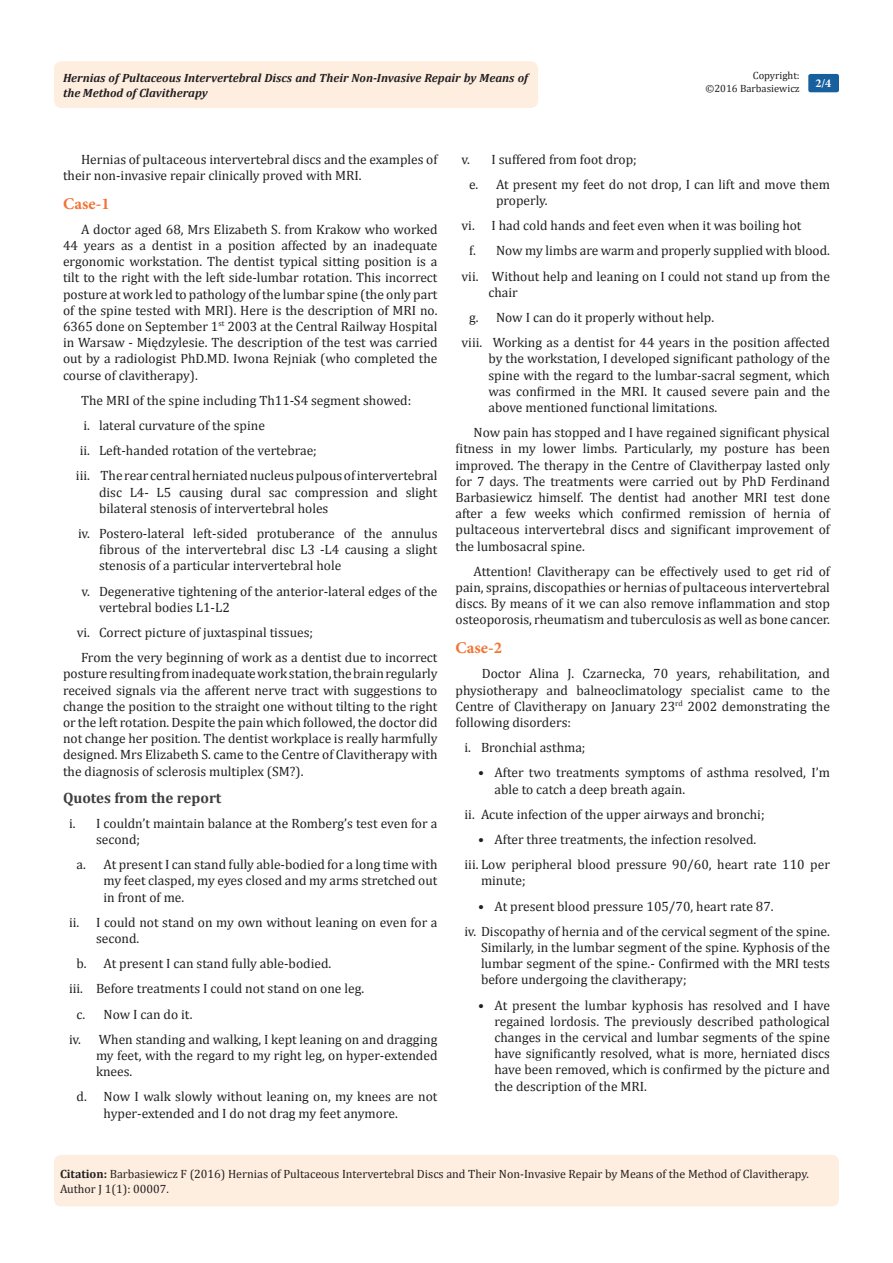
<style>
.page{position:relative;width:893px;height:1263px;background:#fff}
.page>*{position:absolute;margin:0;border:0;box-sizing:border-box;transform-origin:0 0}
.List_Paragraph{font:700 16.5px "Minion Pro";letter-spacing:.01em;color:#f37331}
.HTML_Preformatted{font:700 15px "Cambria";color:#3e3e3f}
.HTML_Preformatted-2{font:13.5px/16.2px "Cambria";color:#231f20;text-align:justify}
.List_Paragraph-2{font:13.5px/16.2px "Cambria";color:#231f20}
.t1{font:12px/14.4px "Cambria";color:#231f20}
.t2{font:italic 700 12px/14.4px "Cambria";color:#231f20}
.t3{font:700 12px "Minion Pro";color:#fff}
.t4{font:10.5px/12.6px "Cambria";color:#231f20;text-align:right}
.s1{font-weight:700}
</style>
<div class="page">
<div style="left:54px;top:61px;width:484px;height:47px;background:#feeee0;border-radius:8px"></div>
<div style="left:808px;top:74px;width:31px;height:18px;background:#18609d;border-radius:2px"></div>
<div style="left:54px;top:1155px;width:785px;height:51px;background:#feeee0;border-radius:7px"></div>
<p class="t4" style="left:705px;top:69px;width:96px">Copyright:<br>©2016 Barbasiewicz</p>
<p class="t2" style="left:63px;top:70px;width:466px">Hernias of Pultaceous Intervertebral Discs and Their Non-Invasive Repair by Means of the Method of Clavitherapy</p>
<p class="t3" style="left:815px;top:75px;width:17px">2/4</p>
<p class="HTML_Preformatted-2" style="left:63px;top:151px;width:376px;text-indent:18px">Hernias of pultaceous intervertebral discs and the examples of their non-invasive repair clinically proved with MRI.</p>
<p class="List_Paragraph" style="left:63px;top:192px;width:48px">Case-1</p>
<p class="HTML_Preformatted-2" style="left:63px;top:221px;width:376px;text-indent:18px">A doctor aged 68, Mrs Elizabeth S. from Krakow who worked 44 years as a dentist in a position affected by an inadequate ergonomic workstation. The dentist typical sitting position is a tilt to the right with the left side-lumbar rotation. This incorrect posture at work led to pathology of the lumbar spine (the only part of the spine tested with MRI). Here is the description of MRI no.<br>6365 done on September 1<sup>st</sup> 2003 at the Central Railway Hospital in Warsaw - Międzylesie. The description of the test was carried out by a radiologist PhD.MD. Iwona Rejniak (who completed the course of clavitherapy).</p>
<p class="HTML_Preformatted-2" style="left:81px;top:392px;width:332px">The MRI of the spine including Th11-S4 segment showed:</p>
<p class="HTML_Preformatted-2" style="left:83px;top:417px;width:183px">i. lateral curvature of the spine</p>
<p class="HTML_Preformatted-2" style="left:80px;top:442px;width:239px">ii. Left-handed rotation of the vertebrae;</p>
<p class="HTML_Preformatted-2" style="left:99px;top:468px;width:340px;text-indent:-23px">iii. The rear central herniated nucleus pulpous of intervertebral disc L4- L5 causing dural sac compression and slight bilateral stenosis of intervertebral holes</p>
<p class="HTML_Preformatted-2" style="left:99px;top:525px;width:340px;text-indent:-21px">iv. Postero-lateral left-sided protuberance of the annulus fibrous of the intervertebral disc L3 -L4 causing a slight stenosis of a particular intervertebral hole</p>
<p class="HTML_Preformatted-2" style="left:99px;top:583px;width:340px;text-indent:-17px">v. Degenerative tightening of the anterior-lateral edges of the vertebral bodies L1-L2</p>
<p class="HTML_Preformatted-2" style="left:77px;top:624px;width:238px">vi. Correct picture of juxtaspinal tissues;</p>
<p class="HTML_Preformatted-2" style="left:63px;top:649px;width:376px;text-indent:18px">From the very beginning of work as a dentist due to incorrect posture resulting from inadequate work station, the brain regularly received signals via the afferent nerve tract with suggestions to change the position to the straight one without tilting to the right or the left rotation. Despite the pain which followed, the doctor did not change her position. The dentist workplace is really harmfully designed. Mrs Elizabeth S. came to the Centre of Clavitherapy with the diagnosis of sclerosis multiplex (SM?).</p>
<p class="HTML_Preformatted" style="left:63px;top:787px;width:160px">Quotes from the report</p>
<p class="HTML_Preformatted-2" style="left:96px;top:815px;width:343px;text-indent:-27px">i. I couldn’t maintain balance at the Romberg’s test even for a second;</p>
<p class="HTML_Preformatted-2" style="left:104px;top:856px;width:335px;text-indent:-27px">a. At present I can stand fully able-bodied for a long time with my feet clasped, my eyes closed and my arms stretched out in front of me.</p>
<p class="HTML_Preformatted-2" style="left:96px;top:914px;width:343px;text-indent:-27px">ii. I could not stand on my own without leaning on even for a second.</p>
<p class="HTML_Preformatted-2" style="left:76px;top:955px;width:256px">b. At present I can stand fully able-bodied.</p>
<p class="HTML_Preformatted-2" style="left:69px;top:981px;width:297px">iii. Before treatments I could not stand on one leg.</p>
<p class="HTML_Preformatted-2" style="left:76px;top:1006px;width:118px">c. Now I can do it.</p>
<p class="HTML_Preformatted-2" style="left:96px;top:1031px;width:343px;text-indent:-27px">iv. When standing and walking, I kept leaning on and dragging my feet, with the regard to my right leg, on hyper-extended knees.</p>
<p class="HTML_Preformatted-2" style="left:104px;top:1089px;width:335px;text-indent:-27px">d. Now I walk slowly without leaning on, my knees are not hyper-extended and I do not drag my feet anymore.</p>
<p class="HTML_Preformatted-2" style="left:461px;top:151px;width:177px">v. I suffered from foot drop;</p>
<p class="HTML_Preformatted-2" style="left:496px;top:176px;width:335px;text-indent:-27px">e. At present my feet do not drop, I can lift and move them properly.</p>
<p class="HTML_Preformatted-2" style="left:461px;top:217px;width:342px">vi. I had cold hands and feet even when it was boiling hot</p>
<p class="HTML_Preformatted-2" style="left:469px;top:243px;width:362px">f. Now my limbs are warm and properly supplied with blood.</p>
<p class="HTML_Preformatted-2" style="left:488px;top:268px;width:343px;text-indent:-27px">vii. Without help and leaning on I could not stand up from the chair</p>
<p class="HTML_Preformatted-2" style="left:469px;top:309px;width:247px">g. Now I can do it properly without help.</p>
<p class="HTML_Preformatted-2" style="left:488px;top:334px;width:343px;text-indent:-27px">viii. Working as a dentist for 44 years in the position affected by the workstation, I developed significant pathology of the spine with the regard to the lumbar-sacral segment, which was confirmed in the MRI. It caused severe pain and the above mentioned functional limitations.</p>
<p class="HTML_Preformatted-2" style="left:455px;top:424px;width:376px;text-indent:18px">Now pain has stopped and I have regained significant physical fitness in my lower limbs. Particularly, my posture has been improved. The therapy in the Centre of Clavitherpay lasted only for 7 days. The treatments were carried out by PhD Ferdinand Barbasiewicz himself. The dentist had another MRI test done after a few weeks which confirmed remission of hernia of pultaceous intervertebral discs and significant improvement of the lumbosacral spine.</p>
<p class="HTML_Preformatted-2" style="left:455px;top:563px;width:376px;text-indent:18px">Attention! Clavitherapy can be effectively used to get rid of pain, sprains, discopathies or hernias of pultaceous intervertebral discs. By means of it we can also remove inflammation and stop osteoporosis, rheumatism and tuberculosis as well as bone cancer.</p>
<p class="List_Paragraph" style="left:455px;top:636px;width:48px">Case-2</p>
<p class="HTML_Preformatted-2" style="left:455px;top:666px;width:376px;text-indent:26px">Doctor Alina J. Czarnecka, 70 years, rehabilitation, and physiotherapy and balneoclimatology specialist came to the Centre of Clavitherapy on January 23<sup>rd</sup> 2002 demonstrating the following disorders:</p>
<p class="List_Paragraph-2" style="left:464px;top:739px;width:123px">i. Bronchial asthma;</p>
<p class="List_Paragraph-2" style="left:494px;top:765px;width:337px;text-indent:-16px">• After two treatments symptoms of asthma resolved, I’m able to catch a deep breath again.</p>
<p class="List_Paragraph-2" style="left:464px;top:806px;width:302px">ii. Acute infection of the upper airways and bronchi;</p>
<p class="List_Paragraph-2" style="left:478px;top:831px;width:280px">• After three treatments, the infection resolved.</p>
<p class="List_Paragraph-2" style="left:481px;top:856px;width:350px;text-indent:-16px">iii. Low peripheral blood pressure 90/60, heart rate 110 per minute;</p>
<p class="List_Paragraph-2" style="left:478px;top:898px;width:297px">• At present blood pressure 105/70, heart rate 87.</p>
<p class="List_Paragraph-2" style="left:481px;top:923px;width:350px;text-align:justify;text-indent:-16px">iv. Discopathy of hernia and of the cervical segment of the spine.<br>Similarly, in the lumbar segment of the spine. Kyphosis of the lumbar segment of the spine.- Confirmed with the MRI tests before undergoing the clavitherapy;</p>
<p class="List_Paragraph-2" style="left:494px;top:997px;width:337px;text-align:justify;text-indent:-16px">• At present the lumbar kyphosis has resolved and I have regained lordosis. The previously described pathological changes in the cervical and lumbar segments of the spine have significantly resolved, what is more, herniated discs have been removed, which is confirmed by the picture and the description of the MRI.</p>
<p class="t1" style="left:60px;top:1167px;width:750px"><span class="s1">Citation:</span> Barbasiewicz F (2016) Hernias of Pultaceous Intervertebral Discs and Their Non-Invasive Repair by Means of the Method of Clavitherapy.<br>Author J 1(1): 00007.</p>
</div>
